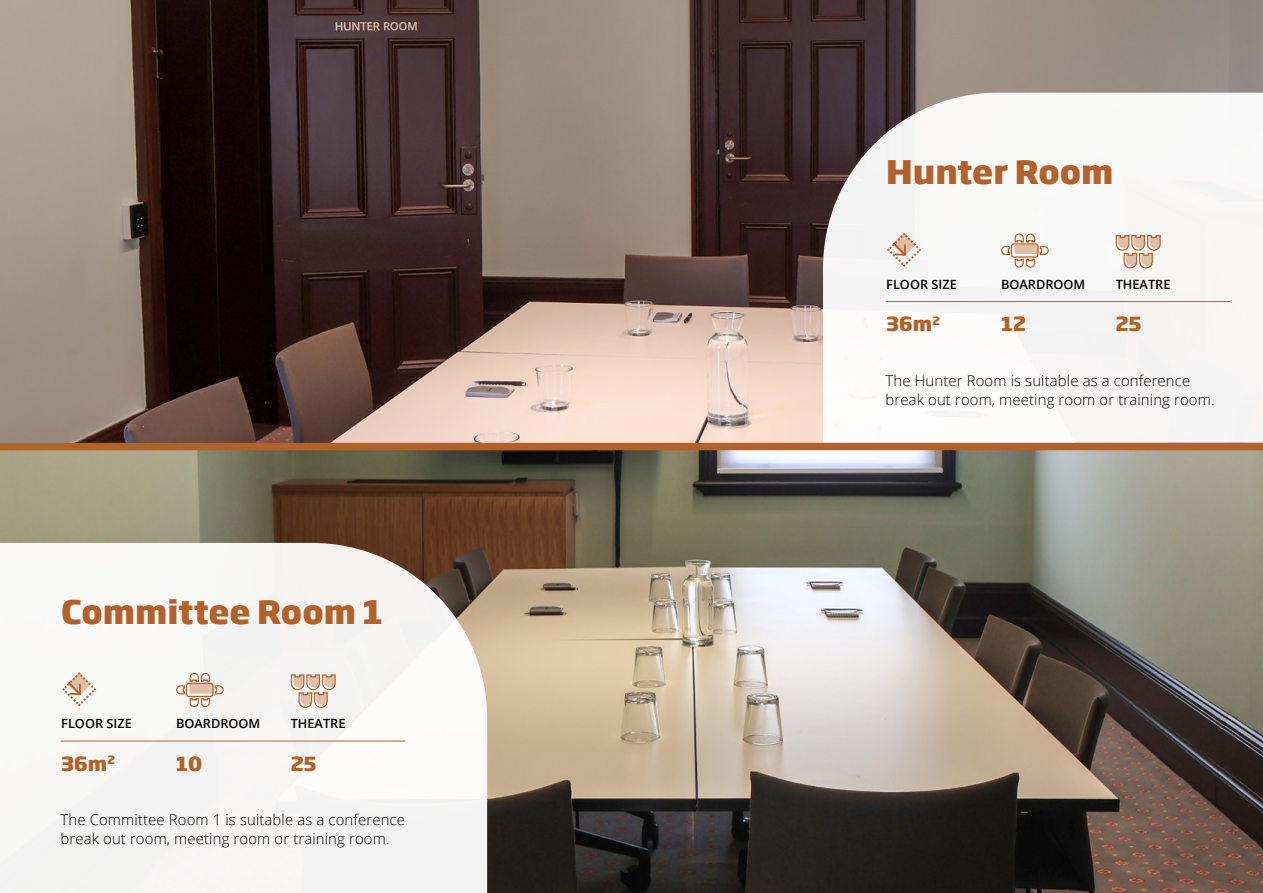
<style>
.page{position:relative;width:1263px;height:893px;background:#fff}
.page>*{position:absolute;margin:0;border:0;box-sizing:border-box;transform-origin:0 0}
.t1{font:800 31.8px "Soho Gothic Std";color:#b36128}
.t2{font:800 19.05px "Soho Gothic Std";color:#b36128}
.t3{font:300 14.85px/19px "Open Sans";letter-spacing:.01em;color:#000}
.t4{font:600 12.75px "Open Sans";color:#000}
</style>
<div class="page">
<img style="left:0;top:0;width:1263px;height:893px">
<div style="left:0;top:543px;width:487px;height:350px;background:#f7f5f5"></div>
<svg style="left:290px;top:674px;width:46px;height:35px"></svg>
<svg style="left:175px;top:672px;width:49px;height:36px"></svg>
<svg style="left:62px;top:672px;width:34px;height:34px"></svg>
<hr style="left:61px;top:741px;width:344px;height:1px;background:#b36128">
<svg style="left:823px;top:93px;width:440px;height:350px"></svg>
<svg style="left:1115px;top:234px;width:46px;height:35px"></svg>
<svg style="left:1000px;top:233px;width:49px;height:35px"></svg>
<svg style="left:887px;top:233px;width:34px;height:34px"></svg>
<div style="left:0;top:443px;width:1263px;height:7px;background:#b36128"></div>
<hr style="left:885px;top:301px;width:345px;height:1px;background:#b36128">
<h1 class="t1" style="left:61px;top:591px;width:323px">Committee Room 1</h1>
<p class="t4" style="left:61px;top:715px;width:72px">FLOOR SIZE</p>
<p class="t4" style="left:176px;top:715px;width:86px">BOARDROOM</p>
<p class="t4" style="left:291px;top:715px;width:56px">THEATRE</p>
<p class="t2" style="left:61px;top:751px;width:55px">36m<sup>2</sup></p>
<p class="t2" style="left:176px;top:751px;width:28px">10</p>
<p class="t2" style="left:291px;top:751px;width:27px">25</p>
<p class="t3" style="left:61px;top:810px;width:346px">The Committee Room 1 is suitable as a conference break out room, meeting room or training room.</p>
<h1 class="t1" style="left:886px;top:151px;width:229px">Hunter Room</h1>
<p class="t4" style="left:886px;top:275px;width:72px">FLOOR SIZE</p>
<p class="t4" style="left:1001px;top:275px;width:86px">BOARDROOM</p>
<p class="t4" style="left:1116px;top:275px;width:56px">THEATRE</p>
<p class="t2" style="left:886px;top:311px;width:55px">36m<sup>2</sup></p>
<p class="t2" style="left:1001px;top:311px;width:27px">12</p>
<p class="t2" style="left:1116px;top:311px;width:27px">25</p>
<p class="t3" style="left:885px;top:371px;width:330px">The Hunter Room is suitable as a conference break out room, meeting room or training room.</p>
</div>
